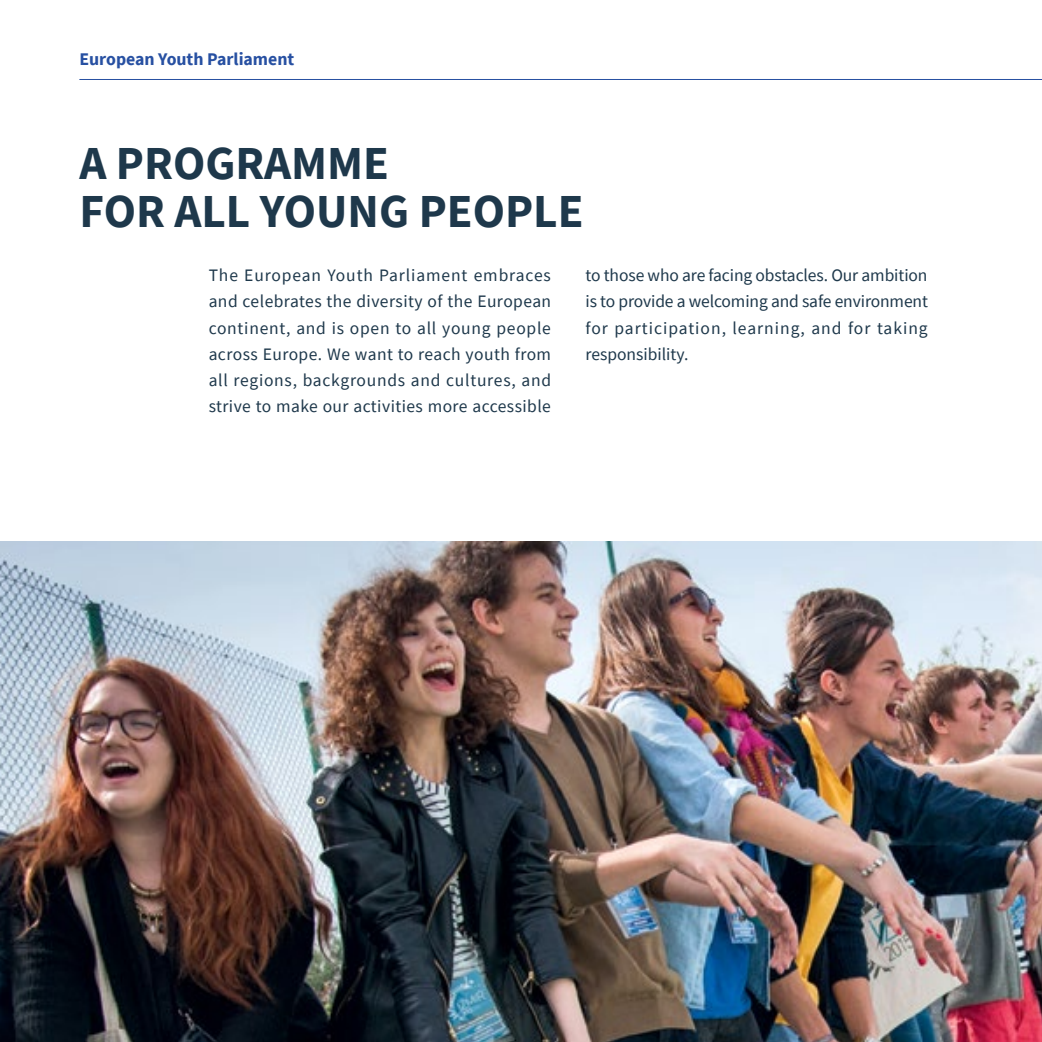
<style>
.page{position:relative;width:1042px;height:1042px;background:#fff}
.page>*{position:absolute;margin:0;border:0;box-sizing:border-box;transform-origin:0 0}
.t1{font:700 47.25px/47.2px "Source Sans Pro";color:#1e384b}
.t2{font:700 17.85px "Source Sans Pro";color:#2750a2}
.t3{font:17.5px/26.2px "Source Sans Pro";letter-spacing:.025em;color:#1e384b;text-align:justify}
</style>
<div class="page">
<img style="left:0;top:541px;width:1042px;height:501px">
<hr style="left:79px;top:79px;width:963px;height:1px;background:#2750a2">
<p class="t2" style="left:79px;top:46px;width:216px">EUROPEAN YOUTH PARLIAMENT</p>
<h1 class="t1" style="left:79px;top:139px;width:451px">A PROGRAMME<br>FOR ALL YOUNG PEOPLE</h1>
<p class="t3" style="left:209px;top:262px;width:344px">The European Youth Parliament embraces and celebrates the diversity of the European continent, and is open to all young people across Europe. We want to reach youth from all regions, backgrounds and cultures, and strive to make our activities more accessible</p>
<p class="t3" style="left:585px;top:262px;width:344px">to those who are facing obstacles. Our ambition is to provide a welcoming and safe environment for participation, learning, and for taking responsibility.</p>
</div>
